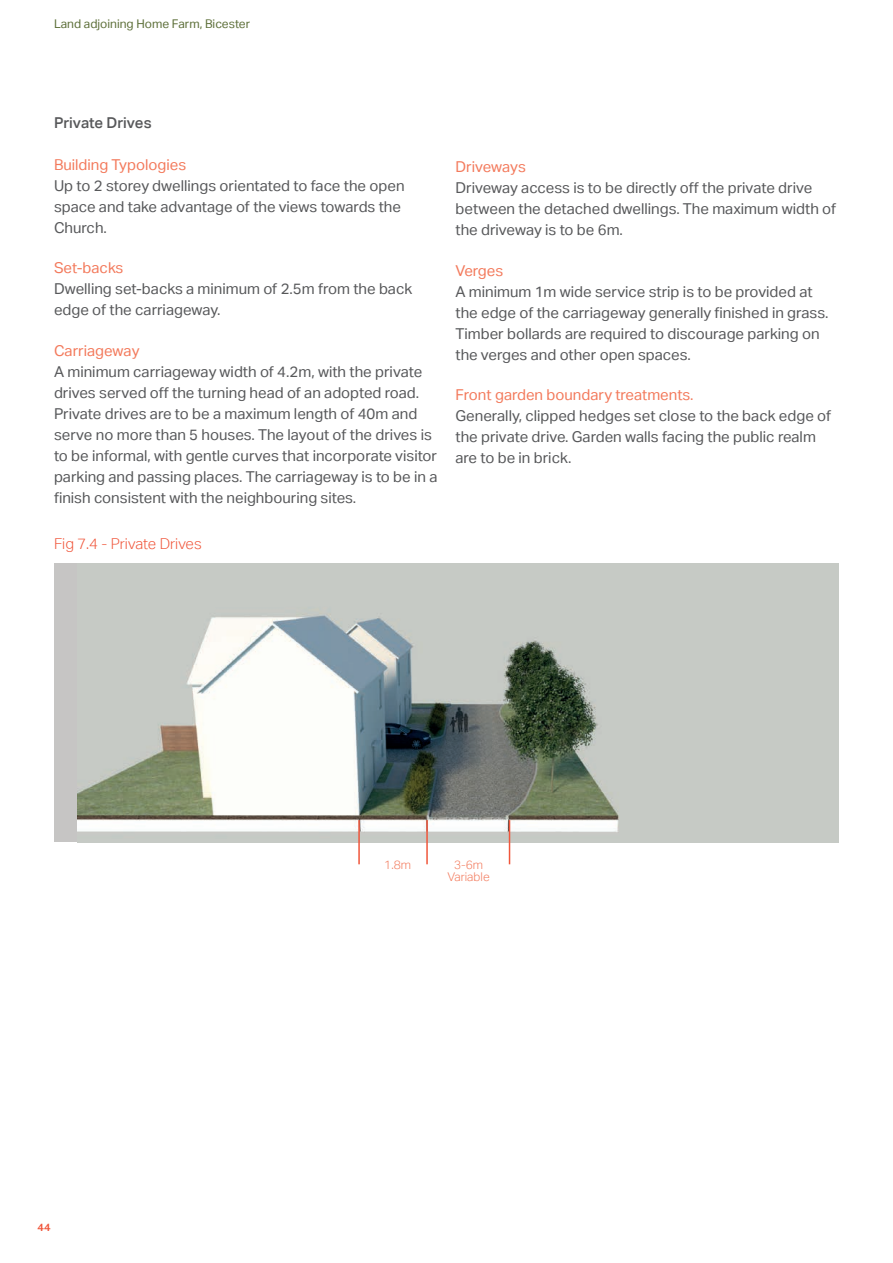
<style>
.page{position:relative;width:893px;height:1263px;background:#fff}
.page>*{position:absolute;margin:0;border:0;box-sizing:border-box;transform-origin:0 0}
.t1{font:15px/21px "Aktiv Grotesk";color:#57585a}
.t2{font:15px "Aktiv Grotesk";color:#f37a5c}
.t3{font:300 15px "Aktiv Grotesk";color:#f0563b}
.t4{font:500 15px "Aktiv Grotesk";color:#57585a}
.t5{font:12px "Aktiv Grotesk";color:#5d6f39}
.t6{font:300 12px/12px "Aktiv Grotesk";color:#f37a5c;text-align:center}
.t7{font:700 12px "Mr Eaves XL San OT";color:#f0563b}
</style>
<div class="page">
<div style="left:54px;top:563px;width:785px;height:279px;background:#c6c5c4"></div>
<img style="left:78px;top:615px;width:541px;height:227px">
<hr style="left:358px;top:820px;width:2px;height:44px;background:#f0563b">
<hr style="left:426px;top:820px;width:2px;height:44px;background:#f0563b">
<hr style="left:509px;top:820px;width:1px;height:44px;background:#f0563b">
<p class="t5" style="left:54px;top:17px;width:198px">Land adjoining Home Farm, Bicester</p>
<p class="t4" style="left:54px;top:113px;width:99px">Private Drives</p>
<p class="t2" style="left:54px;top:156px;width:134px">Building Typologies</p>
<p class="t1" style="left:54px;top:175px;width:352px">Up to 2 storey dwellings orientated to face the open space and take advantage of the views towards the<br>Church.</p>
<p class="t2" style="left:54px;top:259px;width:71px">Set-backs</p>
<p class="t1" style="left:54px;top:278px;width:360px">Dwelling set-backs a minimum of 2.5m from the back edge of the carriageway.</p>
<p class="t2" style="left:54px;top:342px;width:87px">Carriageway</p>
<p class="t1" style="left:54px;top:361px;width:385px">A minimum carriageway width of 4.2m, with the private drives served off the turning head of an adopted road.<br>Private drives are to be a maximum length of 40m and serve no more than 5 houses. The layout of the drives is to be informal, with gentle curves that incorporate visitor parking and passing places. The carriageway is to be in a finish consistent with the neighbouring sites.</p>
<p class="t3" style="left:54px;top:535px;width:149px">Fig 7.4 - Private Drives</p>
<p class="t2" style="left:455px;top:158px;width:72px">Driveways</p>
<p class="t1" style="left:455px;top:177px;width:382px">Driveway access is to be directly off the private drive between the detached dwellings. The maximum width of the driveway is to be 6m.</p>
<p class="t2" style="left:455px;top:262px;width:49px">Verges</p>
<p class="t1" style="left:455px;top:281px;width:374px">A minimum 1m wide service strip is to be provided at the edge of the carriageway generally finished in grass.<br>Timber bollards are required to discourage parking on the verges and other open spaces.</p>
<p class="t2" style="left:455px;top:386px;width:240px">Front garden boundary treatments.</p>
<p class="t1" style="left:455px;top:405px;width:377px">Generally, clipped hedges set close to the back edge of the private drive. Garden walls facing the public realm are to be in brick.</p>
<p class="t7" style="left:38px;top:1221px;width:15px">44</p>
<p class="t6" style="left:384px;top:858px;width:28px">1.8m</p>
<p class="t6" style="left:447px;top:858px;width:44px">3-6m<br>Variable</p>
</div>
